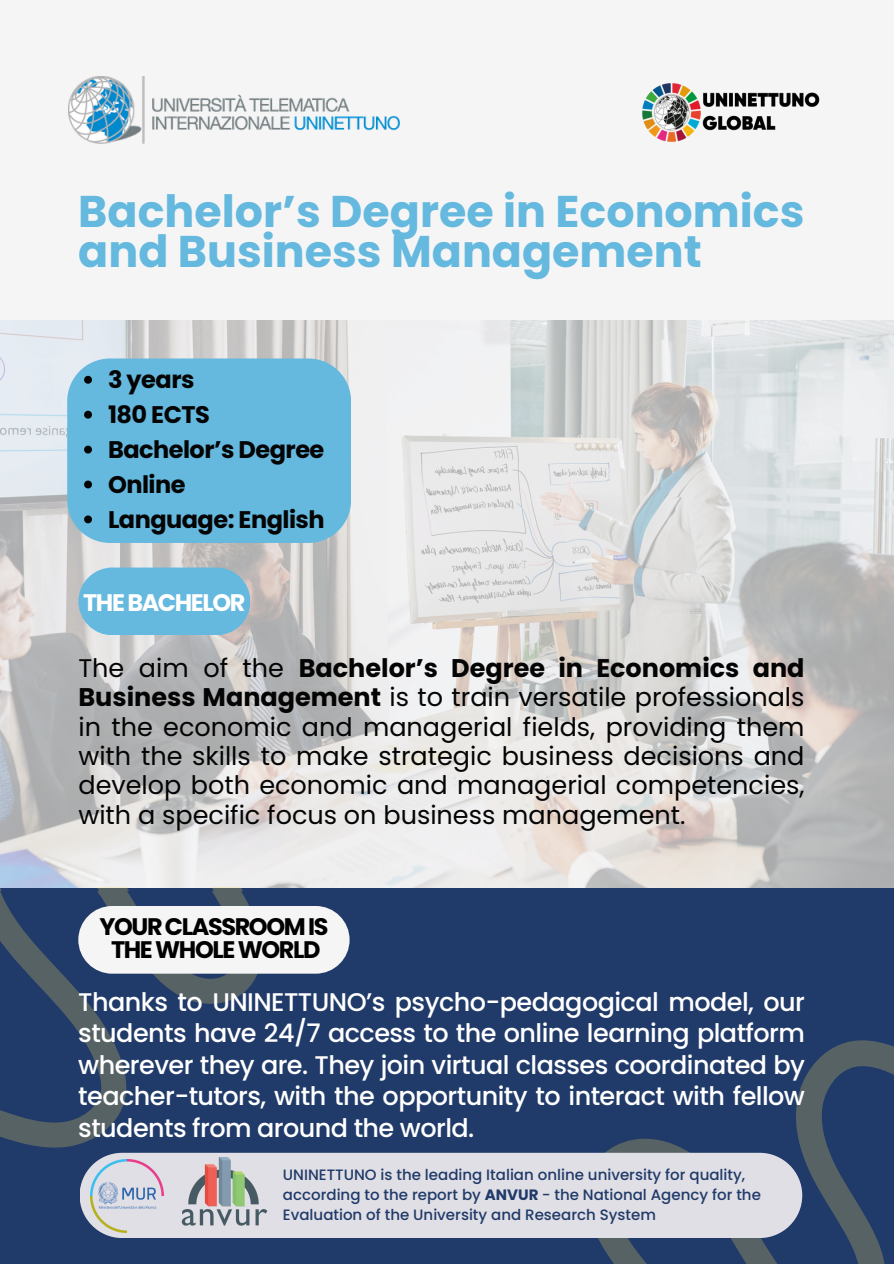
<style>
.page{position:relative;width:894px;height:1264px;background:#fff}
.page>*{position:absolute;margin:0;border:0;box-sizing:border-box;transform-origin:0 0}
.t1{font:700 44.4px/40.5px "Poppins";color:#65b8de}
.t2{font:25.5px/29.2px "Poppins";color:#040404;text-align:justify}
.t3{font:500 25.5px/31.5px "Poppins";letter-spacing:-.02em;color:#fff;text-align:justify}
.t4{font:700 24px/35px "Poppins";letter-spacing:-.02em;color:#040404}
.t5{font:700 23.85px/22.5px "Poppins";letter-spacing:-.06em;color:#000;text-align:center}
.t6{font:700 23.85px "Poppins";letter-spacing:-.06em;color:#fff}
.t7{font:500 15px/20.2px "Poppins";color:#203a69}
.s1{font-weight:700}
</style>
<div class="page">
<div style="left:0;top:0;width:893px;height:1263px;background:#f5f5f5"></div>
<img style="left:0;top:320px;width:893px;height:568px">
<img style="left:642px;top:83px;width:178px;height:59px">
<img style="left:68px;top:76px;width:331px;height:68px">
<div style="left:67px;top:358px;width:284px;height:185px;background:#65b8de"></div>
<div style="left:78px;top:567px;width:172px;height:68px;background:#65b8de"></div>
<svg style="left:84px;top:376px;width:8px;height:8px"></svg>
<svg style="left:84px;top:411px;width:8px;height:7px"></svg>
<svg style="left:84px;top:445px;width:8px;height:8px"></svg>
<svg style="left:84px;top:480px;width:8px;height:8px"></svg>
<svg style="left:84px;top:515px;width:8px;height:8px"></svg>
<div style="left:0;top:891px;width:893px;height:372px;background:#203a69"></div>
<svg style="left:471px;top:1040px;width:422px;height:223px"></svg>
<svg style="left:0;top:891px;width:322px;height:256px"></svg>
<div style="left:78px;top:906px;width:271px;height:67px;background:#f5f5f5"></div>
<div style="left:80px;top:1152px;width:722px;height:85px;background:#e0dfe5"></div>
<img style="left:90px;top:1158px;width:73px;height:74px">
<img style="left:181px;top:1157px;width:86px;height:68px">
<h1 class="t1" style="left:78px;top:191px;width:727px">Bachelor’s Degree in Economics and Business Management</h1>
<p class="t4" style="left:108px;top:362px;width:218px">3 years<br>180 ECTS<br>Bachelor’s Degree<br>Online<br>Language: English</p>
<p class="t6" style="left:83px;top:586px;width:164px">THEBACHELOR</p>
<p class="t2" style="left:78px;top:653px;width:727px">The aim of the <span class="s1">Bachelor’s Degree in Economics and Business Management</span> is to train versatile professionals in the economic and managerial fields, providing them with the skills to make strategic business decisions and develop both economic and managerial competencies, with a specific focus on business management.</p>
<p class="t5" style="left:99px;top:915px;width:230px">YOURCLASSROOMIS<br>THEWHOLEWORLD</p>
<p class="t3" style="left:78px;top:986px;width:728px">Thanks to UNINETTUNO’s psycho-pedagogical model, our students have 24/7 access to the online learning platform wherever they are. They join virtual classes coordinated by teacher-tutors, with the opportunity to interact with fellow students from around the world.</p>
<p class="t7" style="left:283px;top:1164px;width:479px">UNINETTUNO is the leading Italian online university for quality, according to the report by <span class="s1">ANVUR</span> - the National Agency for the<br>Evaluation of the University and Research System</p>
</div>
